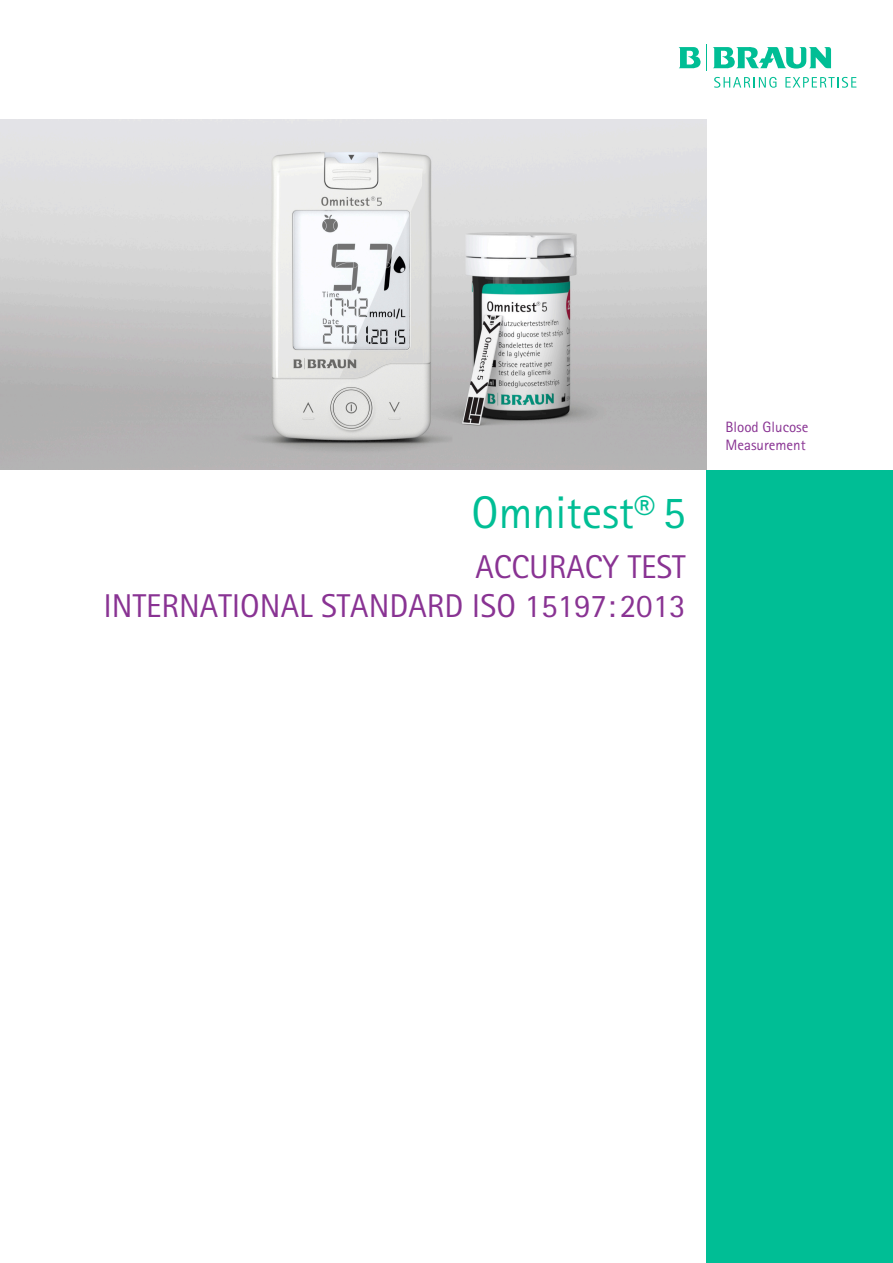
<style>
.page{position:relative;width:893px;height:1263px;background:#fff}
.page>*{position:absolute;margin:0;border:0;box-sizing:border-box;transform-origin:0 0}
.t1{font:45.75px "Rotis Sans Serif";color:#00be95}
._01_Variable_cover_h{font:33px "Rotis Sans Serif";color:#893393}
._01_Variable_cover_h-2{font:15px "Rotis Sans Serif";color:#893393}
.s1{font-size:42px}
</style>
<div class="page">
<img style="left:0;top:119px;width:707px;height:351px">
<svg style="left:714px;top:77px;width:62px;height:11px"></svg>
<svg style="left:785px;top:77px;width:71px;height:11px"></svg>
<svg style="left:713px;top:47px;width:118px;height:22px"></svg>
<svg style="left:678px;top:44px;width:29px;height:27px"></svg>
<div style="left:707px;top:471px;width:186px;height:792px;background:#00be95"></div>
<p class="t1" style="left:471px;top:486px;width:216px">Omnitest<span class="s1">®</span> 5</p>
<p class="_01_Variable_cover_h" style="left:475px;top:547px;width:212px">ACCURACY TEST</p>
<p class="_01_Variable_cover_h" style="left:103px;top:586px;width:584px">INTERNATIONAL STANDARD ISO 15197: 2013</p>
<p class="_01_Variable_cover_h-2" style="left:725px;top:418px;width:85px">Blood Glucose</p>
<p class="_01_Variable_cover_h-2" style="left:725px;top:436px;width:82px">Measurement</p>
</div>
